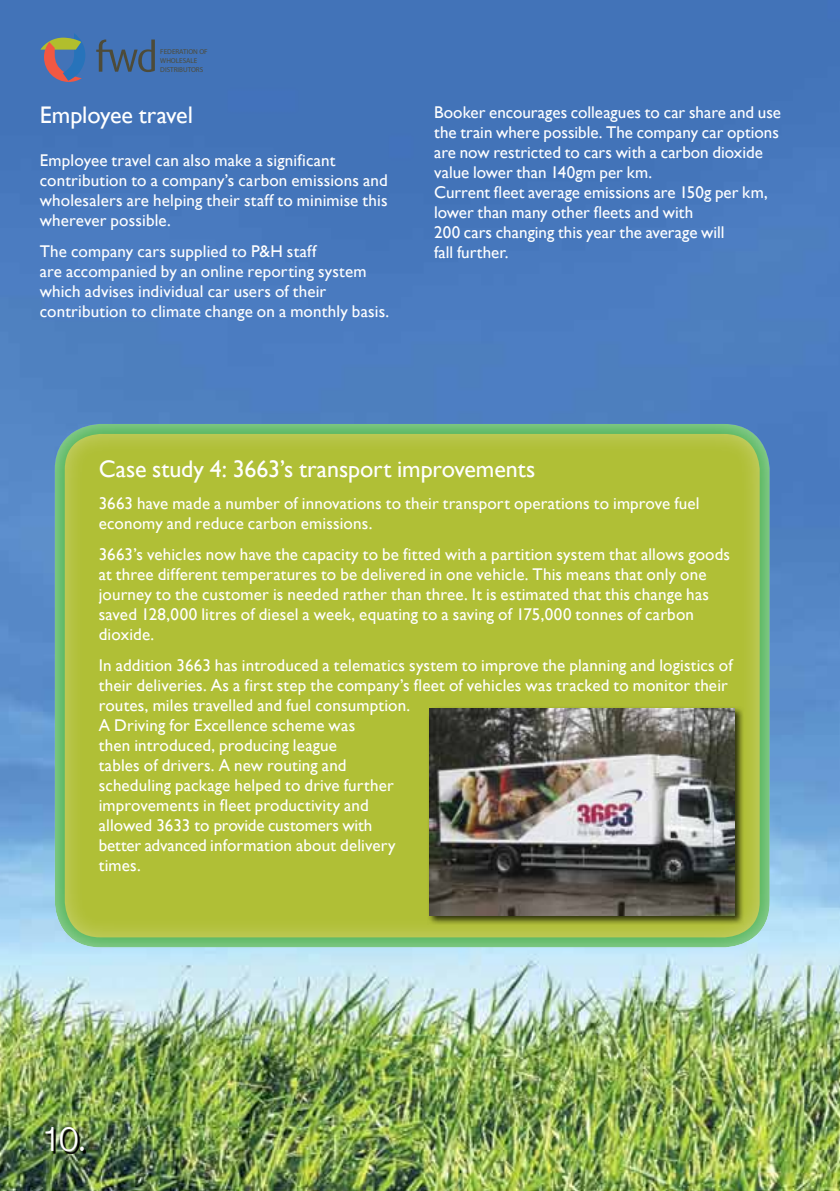
<style>
.page{position:relative;width:840px;height:1191px;background:#fff}
.page>*{position:absolute;margin:0;border:0;box-sizing:border-box;transform-origin:0 0}
.t1{font:32px "Apple Gothic";color:#fff}
.t2{font:24px "Gill Sans";letter-spacing:-.005em;color:#fff}
.t3{font:17px/20px "Gill Sans";letter-spacing:.01em;color:#fff}
.t4{font:7.2px/8.6px "Myriad Pro";color:#4d4b39}
</style>
<div class="page">
<img style="left:0;top:0;width:839px;height:1191px">
<svg style="left:96px;top:39px;width:59px;height:33px;background:#456690"></svg>
<svg style="left:40px;top:33px;width:45px;height:49px;background:#70788c"></svg>
<div style="left:53px;top:421px;width:716px;height:528px;background:#fff;opacity:.5"></div>
<div style="left:427px;top:706px;width:317px;height:219px;background:#000;opacity:.75"></div>
<img style="left:429px;top:708px;width:305px;height:207px">
<svg style="left:47px;top:1129px;width:39px;height:24px"></svg>
<p class="t4" style="left:160px;top:48px;width:49px">FEDERATION OF<br>WHOLESALE<br>DISTRIBUTORS</p>
<h2 class="t2" style="left:40px;top:101px;width:155px">Employee travel</h2>
<p class="t3" style="left:40px;top:150px;width:349px">Employee travel can also make a significant contribution to a company’s carbon emissions and wholesalers are helping their staff to minimise this wherever possible.</p>
<p class="t3" style="left:40px;top:241px;width:351px">The company cars supplied to P&amp;H staff<br>are accompanied by an online reporting system which advises individual car users of their contribution to climate change on a monthly basis.</p>
<p class="t3" style="left:434px;top:102px;width:348px">Booker encourages colleagues to car share and use the train where possible. The company car options are now restricted to cars with a carbon dioxide value lower than 140gm per km.<br>Current fleet average emissions are 150g per km, lower than many other fleets and with<br>200 cars changing this year the average will<br>fall further.</p>
<h2 class="t2" style="left:99px;top:455px;width:438px">Case study 4: 3663’s transport improvements</h2>
<p class="t3" style="left:99px;top:493px;width:602px">3663 have made a number of innovations to their transport operations to improve fuel economy and reduce carbon emissions.</p>
<p class="t3" style="left:99px;top:544px;width:632px">3663’s vehicles now have the capacity to be fitted with a partition system that allows goods at three different temperatures to be delivered in one vehicle. This means that only one journey to the customer is needed rather than three. It is estimated that this change has saved 128,000 litres of diesel a week, equating to a saving of 175,000 tonnes of carbon dioxide.</p>
<p class="t3" style="left:99px;top:655px;width:635px">In addition 3663 has introduced a telematics system to improve the planning and logistics of their deliveries. As a first step the company’s fleet of vehicles was tracked to monitor their routes, miles travelled and fuel consumption.<br>A Driving for Excellence scheme was<br>then introduced, producing league<br>tables of drivers. A new routing and<br>scheduling package helped to drive further<br>improvements in fleet productivity and<br>allowed 3633 to provide customers with<br>better advanced information about delivery<br>times.</p>
<h1 class="t1" style="left:40px;top:1121px;width:50px">10.</h1>
</div>
